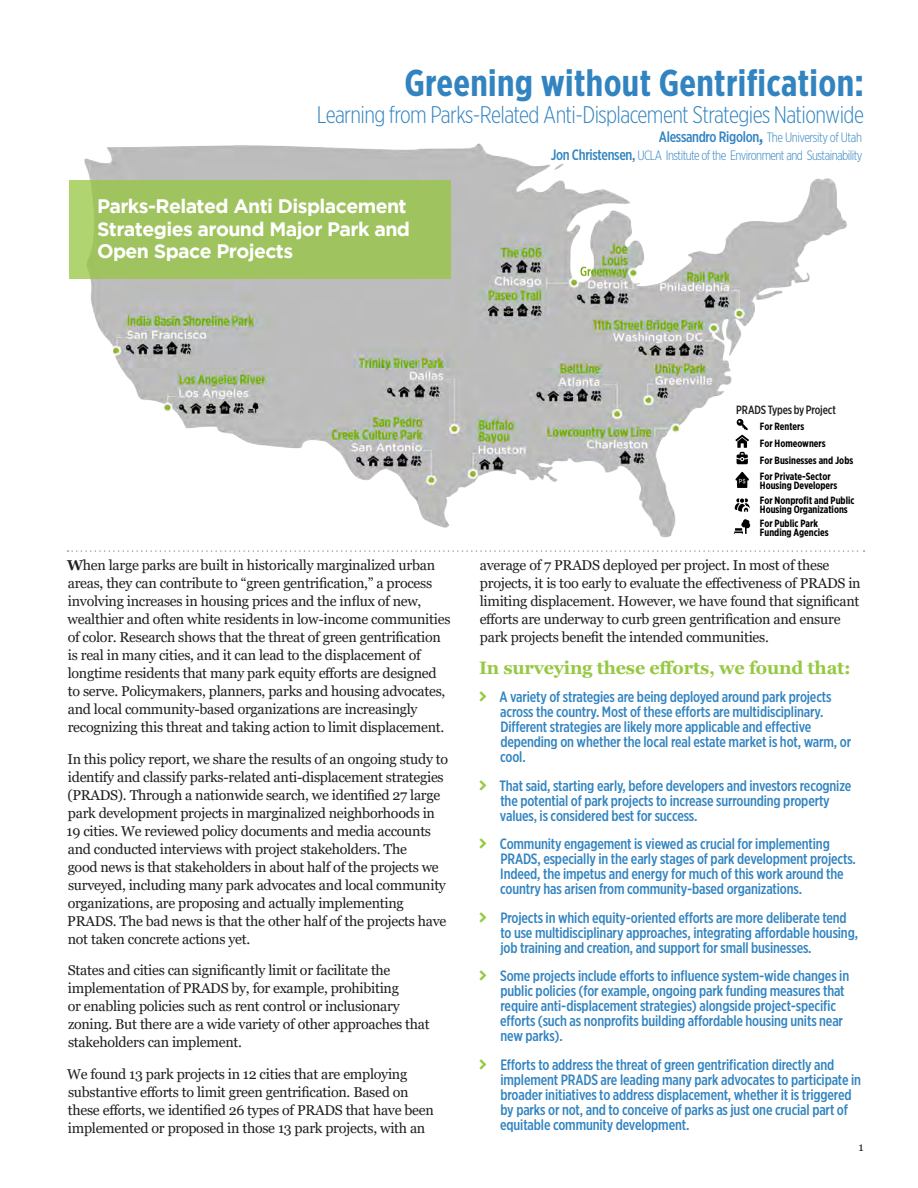
<style>
.page{position:relative;width:918px;height:1188px;background:#fff}
.page>*{position:absolute;margin:0;border:0;box-sizing:border-box;transform-origin:0 0}
.sub{font:700 37.5px "Gotham X Narrow";letter-spacing:.01em;color:#3284c1}
.sub-2{font:300 24px "Gotham X Narrow";letter-spacing:-.025em;color:#3284c1}
.body_9_5_12_5{font:700 19.5px/22.5px "Gotham";letter-spacing:-.03em;color:#fff}
.body_9_5_12_5-2{font:700 18px "Georgia";letter-spacing:-.01em;color:#96c942}
.t1{font:500 15px/15px "Gotham X Narrow";letter-spacing:-.01em;color:#3284c1}
.body_9_5_12_5-3{font:14.25px/18px "Georgia";letter-spacing:-.02em;color:#231f20}
.sub-3{font:300 13.5px "Gotham X Narrow";letter-spacing:-.04em;color:#3284c1}
.body_9_5_12_5-4{font:500 12px "Gotham X Narrow";letter-spacing:-.015em;color:#231f20}
.body_9_5_12_5-5{font:12px "Georgia";color:#231f20}
.t2{font:700 10.5px/9px "Gotham X Narrow";color:#000}
.t3{font:700 10.5px "Gotham X Narrow";color:#040503}
.s1{font-weight:500;font-size:15px}
.s2{font-weight:500;font-size:21px}
.s3{font-weight:700}
.s4{font-family:"Click Bits Arrows 2";font-weight:400;font-size:13.5px;color:#96c942}
</style>
<div class="page">
<img style="left:67px;top:143px;width:780px;height:409px">
<svg style="left:735px;top:418px;width:14px;height:46px"></svg>
<svg style="left:735px;top:472px;width:14px;height:16px"></svg>
<svg style="left:734px;top:519px;width:16px;height:15px"></svg>
<svg style="left:735px;top:498px;width:15px;height:14px"></svg>
<svg style="left:68px;top:550px;width:797px;height:2px"></svg>
<div style="left:69px;top:180px;width:382px;height:98px;background:#9fc35f"></div>
<p class="sub" style="left:404px;top:59px;width:461px">Greening without Gentrification:</p>
<p class="sub-2" style="left:317px;top:100px;width:549px">Learning from Parks-Related Anti-Displacement Strategies Nationwide</p>
<p class="sub-3" style="left:659px;top:129px;width:205px"><span class="s1">Alessandro Rigolon</span><span class="s2">,</span> The University of Utah</p>
<p class="sub-3" style="left:551px;top:147px;width:313px"><span class="s1">Jon Christensen,</span> UCLA Institute of the Environment and Sustainability</p>
<p class="body_9_5_12_5" style="left:97px;top:195px;width:315px">Parks-Related Anti Displacement<br>Strategies around Major Park and<br>Open Space Projects</p>
<p class="body_9_5_12_5-4" style="left:736px;top:403px;width:101px">PRADS Types by Project</p>
<p class="body_9_5_12_5-3" style="left:67px;top:557px;width:385px"><span class="s3">W</span>hen large parks are built in historically marginalized urban areas, they can contribute to “green gentrification,” a process involving increases in housing prices and the influx of new, wealthier and often white residents in low-income communities of color. Research shows that the threat of green gentrification is real in many cities, and it can lead to the displacement of longtime residents that many park equity efforts are designed to serve. Policymakers, planners, parks and housing advocates, and local community-based organizations are increasingly recognizing this threat and taking action to limit displacement.</p>
<p class="body_9_5_12_5-3" style="left:67px;top:750px;width:383px">In this policy report, we share the results of an ongoing study to identify and classify parks-related anti-displacement strategies (PRADS). Through a nationwide search, we identified 27 large park development projects in marginalized neighborhoods in 19 cities. We reviewed policy documents and media accounts and conducted interviews with project stakeholders. The<br>good news is that stakeholders in about half of the projects we surveyed, including many park advocates and local community organizations, are proposing and actually implementing PRADS. The bad news is that the other half of the projects have not taken concrete actions yet.</p>
<p class="body_9_5_12_5-3" style="left:68px;top:962px;width:364px">States and cities can significantly limit or facilitate the implementation of PRADS by, for example, prohibiting<br>or enabling policies such as rent control or inclusionary zoning. But there are a wide variety of other approaches that stakeholders can implement.</p>
<p class="body_9_5_12_5-3" style="left:67px;top:1065px;width:368px">We found 13 park projects in 12 cities that are employing substantive efforts to limit green gentrification. Based on these efforts, we identified 26 types of PRADS that have been implemented or proposed in those 13 park projects, with an</p>
<p class="t3" style="left:760px;top:420px;width:46px">For Renters</p>
<p class="t2" style="left:760px;top:439px;width:67px">For Homeowners</p>
<p class="t2" style="left:760px;top:456px;width:95px">For Businesses and Jobs</p>
<p class="t2" style="left:760px;top:471px;width:79px">For Private-Sector<br>Housing Developers</p>
<p class="t2" style="left:760px;top:519px;width:70px">For Public Park<br>Funding Agencies</p>
<p class="t2" style="left:760px;top:496px;width:96px">For Nonprofit and Public<br>Housing Organizations</p>
<p class="body_9_5_12_5-3" style="left:480px;top:557px;width:382px">average of 7 PRADS deployed per project. In most of these projects, it is too early to evaluate the effectiveness of PRADS in limiting displacement. However, we have found that significant efforts are underway to curb green gentrification and ensure park projects benefit the intended communities.</p>
<p class="body_9_5_12_5-2" style="left:479px;top:656px;width:373px">In surveying these efforts, we found that:</p>
<p class="t1" style="left:500px;top:689px;width:353px;text-indent:-21px"><span class="s4">7</span> A variety of strategies are being deployed around park projects across the country. Most of these efforts are multidisciplinary.<br>Different strategies are likely more applicable and effective depending on whether the local real estate market is hot, warm, or cool.</p>
<p class="t1" style="left:500px;top:778px;width:353px;text-indent:-21px"><span class="s4">7</span> That said, starting early, before developers and investors recognize the potential of park projects to increase surrounding property values, is considered best for success.</p>
<p class="t1" style="left:500px;top:836px;width:357px;text-indent:-21px"><span class="s4">7</span> Community engagement is viewed as crucial for implementing PRADS, especially in the early stages of park development projects.<br>Indeed, the impetus and energy for much of this work around the country has arisen from community-based organizations.</p>
<p class="t1" style="left:500px;top:910px;width:359px;text-indent:-21px"><span class="s4">7</span> Projects in which equity-oriented efforts are more deliberate tend to use multidisciplinary approaches, integrating affordable housing, job training and creation, and support for small businesses.</p>
<p class="t1" style="left:500px;top:968px;width:351px;text-indent:-21px"><span class="s4">7</span> Some projects include efforts to influence system-wide changes in public policies (for example, ongoing park funding measures that require anti-displacement strategies) alongside project-specific efforts (such as nonprofits building affordable housing units near new parks).</p>
<p class="t1" style="left:500px;top:1057px;width:362px;text-indent:-21px"><span class="s4">7</span> Efforts to address the threat of green gentrification directly and implement PRADS are leading many park advocates to participate in broader initiatives to address displacement, whether it is triggered by parks or not, and to conceive of parks as just one crucial part of equitable community development.</p>
<p class="body_9_5_12_5-5" style="left:859px;top:1139px;width:7px">1</p>
</div>
